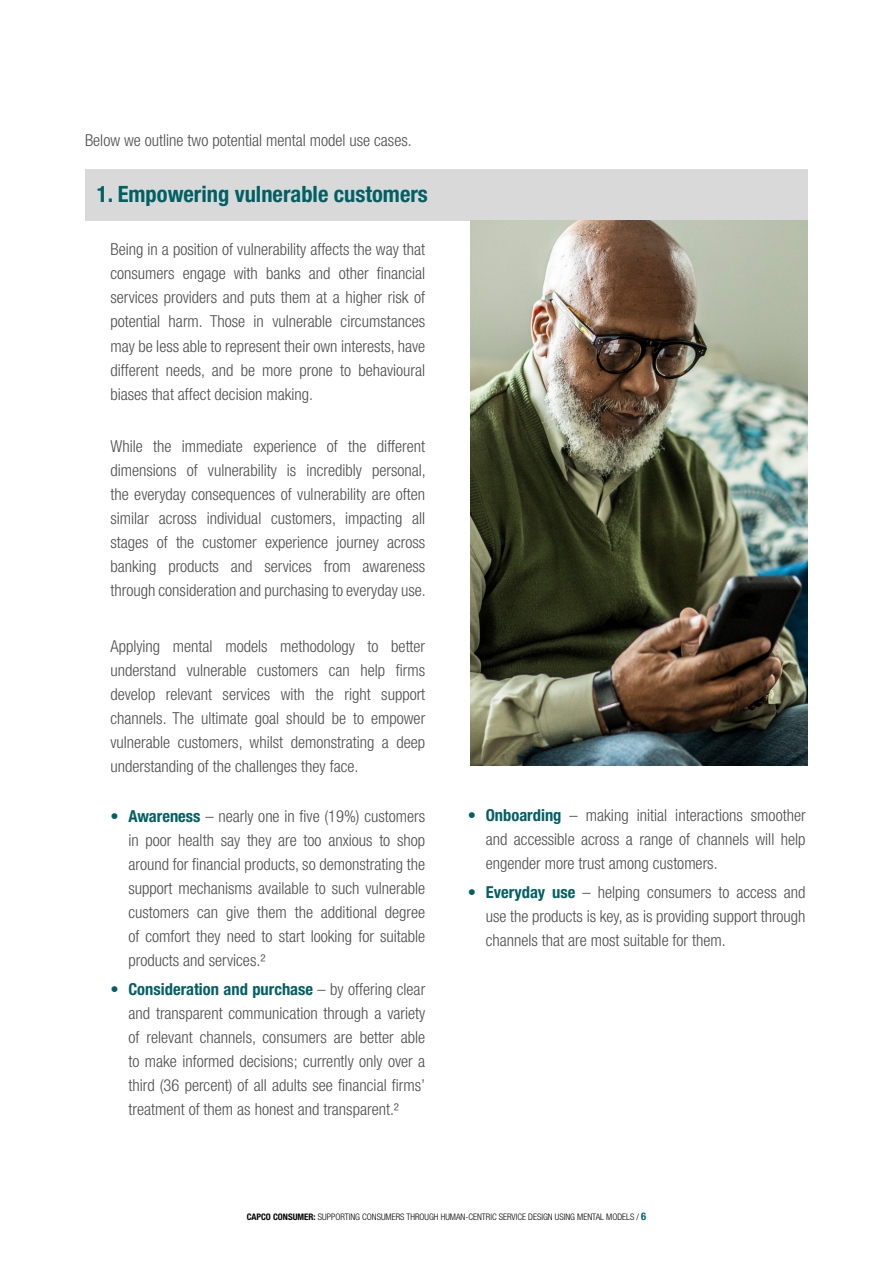
<style>
.page{position:relative;width:893px;height:1263px;background:#fff}
.page>*{position:absolute;margin:0;border:0;box-sizing:border-box;transform-origin:0 0}
.t1{font:700 condensed 22.5px "Helvetica Neue LT Std";color:#006064}
.t2{font:300 condensed 16.5px/24px "Helvetica Neue LT Std";color:#4e4e50;text-align:justify}
.t3{font:300 condensed 9px "Helvetica Neue LT Std";color:#000}
.s1{font-weight:700;color:#006064}
.s2{font-weight:700}
.s3{font-weight:700;font-size:10.5px;color:#006064}
</style>
<div class="page">
<div style="left:85px;top:169px;width:723px;height:51px;background:#d9d9d9"></div>
<img style="left:470px;top:220px;width:338px;height:545px">
<p class="t2" style="left:85px;top:128px;width:328px">Below we outline two potential mental model use cases.</p>
<h1 class="t1" style="left:97px;top:181px;width:332px">1. Empowering vulnerable customers</h1>
<p class="t2" style="left:110px;top:237px;width:316px">Being in a position of vulnerability affects the way that consumers engage with banks and other financial services providers and puts them at a higher risk of potential harm. Those in vulnerable circumstances may be less able to represent their own interests, have different needs, and be more prone to behavioural biases that affect decision making.</p>
<p class="t2" style="left:110px;top:434px;width:317px">While the immediate experience of the different dimensions of vulnerability is incredibly personal, the everyday consequences of vulnerability are often similar across individual customers, impacting all stages of the customer experience journey across banking products and services from awareness through consideration and purchasing to everyday use.</p>
<p class="t2" style="left:110px;top:634px;width:316px">Applying mental models methodology to better understand vulnerable customers can help firms develop relevant services with the right support channels. The ultimate goal should be to empower vulnerable customers, whilst demonstrating a deep understanding of the challenges they face.</p>
<p class="t2" style="left:128px;top:804px;width:298px;text-indent:-18px"><span class="s1">• Awareness</span> – nearly one in five (19%) customers in poor health say they are too anxious to shop around for financial products, so demonstrating the support mechanisms available to such vulnerable customers can give them the additional degree of comfort they need to start looking for suitable products and services.²</p>
<p class="t2" style="left:128px;top:977px;width:298px;text-indent:-18px"><span class="s1">• Consideration and purchase</span> – by offering clear and transparent communication through a variety of relevant channels, consumers are better able to make informed decisions; currently only over a third (36 percent) of all adults see financial firms’ treatment of them as honest and transparent.²</p>
<p class="t2" style="left:486px;top:803px;width:321px;text-indent:-18px"><span class="s1">• Onboarding</span> – making initial interactions smoother and accessible across a range of channels will help engender more trust among customers.</p>
<p class="t2" style="left:486px;top:880px;width:321px;text-indent:-18px"><span class="s1">• Everyday use</span> – helping consumers to access and use the products is key, as is providing support through channels that are most suitable for them.</p>
<p class="t3" style="left:247px;top:1211px;width:401px"><span class="s2">CAPCO CONSUMER:</span> SUPPORTING CONSUMERS THROUGH HUMAN-CENTRIC SERVICE DESIGN USING MENTAL MODELS / <span class="s3">6</span></p>
</div>
